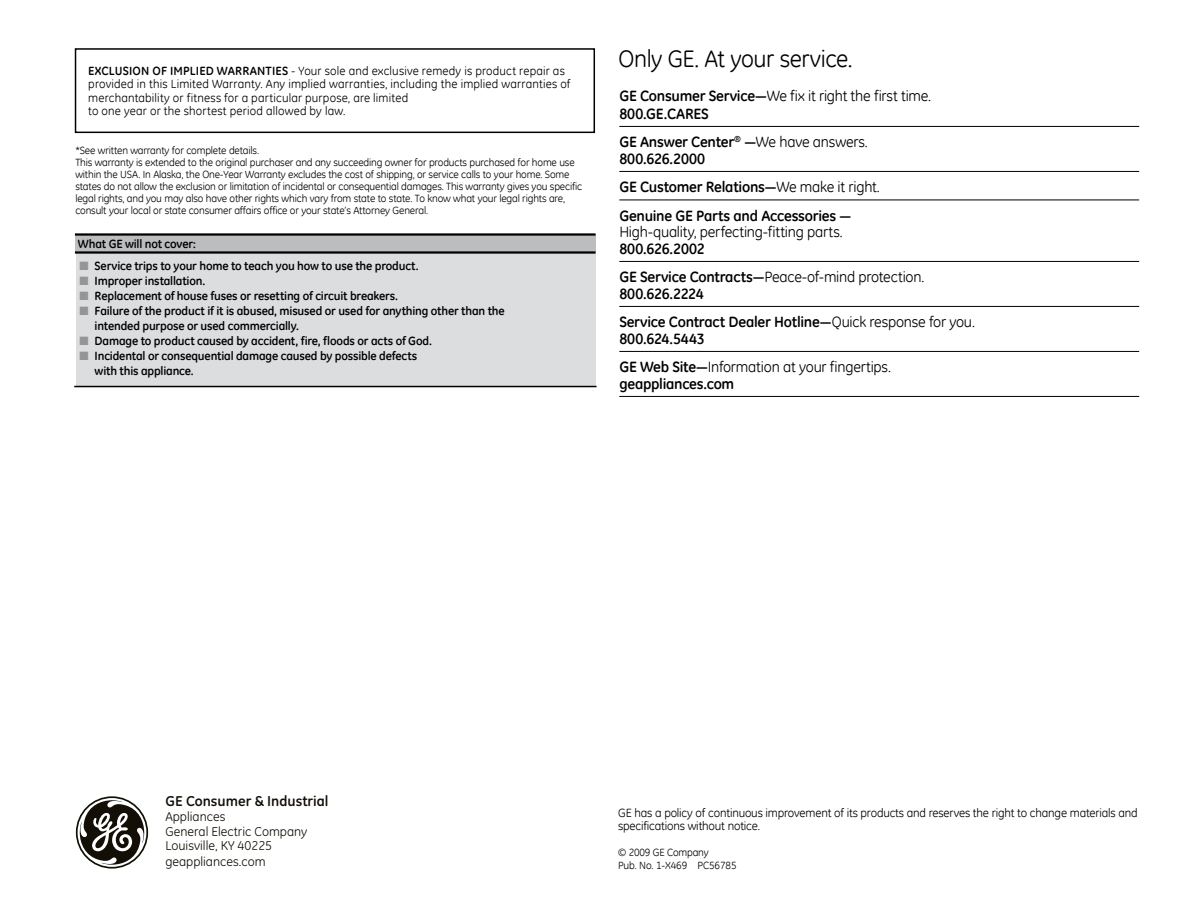
<style>
.page{position:relative;width:1188px;height:918px;background:#fff}
.page>*{position:absolute;margin:0;border:0;box-sizing:border-box;transform-origin:0 0}
.t1{font:24px "GE Inspira";letter-spacing:-.02em;color:#000}
.t2{font:700 15px/28.5px "GE Inspira";letter-spacing:-.015em;color:#000}
.t3{font:15px/28.5px "GE Inspira";letter-spacing:-.015em;color:#000}
.t4{font:700 14.55px "GE Inspira";color:#130f06}
.t5{font:13.05px/14.5px "GE Inspira";color:#130f06}
.t6{font:700 12px/15px "GE Inspira";letter-spacing:-.015em;color:#000}
.t7{font:12px/13.5px "GE Inspira";letter-spacing:.01em;color:#000}
.t8{font:12px/13.5px "GE Inspira";letter-spacing:-.015em;color:#000}
.t9{font:10.5px/12px "GE Inspira";letter-spacing:-.015em;color:#000}
.s1{font-weight:700}
.s2{color:#939598}
.s3{font-weight:400}
</style>
<div class="page">
<svg style="left:76px;top:796px;width:72px;height:73px"></svg>
<div style="left:75px;top:48px;width:520px;height:85px;border:2px solid #000"></div>
<div style="left:76px;top:253px;width:520px;height:133px;background:#dcddde"></div>
<div style="left:75px;top:234px;width:521px;height:18px;background:#bcbdbf"></div>
<hr style="left:75px;top:233px;width:521px;height:3px;background:#000">
<hr style="left:75px;top:251px;width:521px;height:3px;background:#000">
<hr style="left:74px;top:386px;width:523px;height:1px;background:#000">
<hr style="left:619px;top:126px;width:520px;height:1px;background:#000">
<hr style="left:619px;top:171px;width:520px;height:1px;background:#000">
<hr style="left:619px;top:200px;width:520px;height:1px;background:#000">
<hr style="left:619px;top:261px;width:520px;height:1px;background:#000">
<hr style="left:619px;top:306px;width:520px;height:1px;background:#000">
<hr style="left:619px;top:351px;width:520px;height:1px;background:#000">
<hr style="left:619px;top:396px;width:520px;height:1px;background:#000">
<p class="t7" style="left:88px;top:64px;width:484px"><span class="s1">EXCLUSION OF IMPLIED WARRANTIES</span> - Your sole and exclusive remedy is product repair as provided in this Limited Warranty. Any implied warranties, including the implied warranties of merchantability or fitness for a particular purpose, are limited<br>to one year or the shortest period allowed by law.</p>
<p class="t9" style="left:75px;top:144px;width:508px">*See written warranty for complete details.<br>This warranty is extended to the original purchaser and any succeeding owner for products purchased for home use within the USA. In Alaska, the One-Year Warranty excludes the cost of shipping, or service calls to your home. Some states do not allow the exclusion or limitation of incidental or consequential damages. This warranty gives you specific legal rights, and you may also have other rights which vary from state to state. To know what your legal rights are, consult your local or state consumer affairs office or your state’s Attorney General.</p>
<p class="t6" style="left:78px;top:236px;width:119px">What GE will not cover:</p>
<p class="t6" style="left:80px;top:258px;width:341px"><span class="s2">■</span> Service trips to your home to teach you how to use the product.</p>
<p class="t6" style="left:80px;top:273px;width:127px"><span class="s2">■</span> Improper installation.</p>
<p class="t6" style="left:80px;top:288px;width:320px"><span class="s2">■</span> Replacement of house fuses or resetting of circuit breakers.</p>
<p class="t6" style="left:95px;top:303px;width:412px;text-indent:-15px"><span class="s2">■</span> Failure of the product if it is abused, misused or used for anything other than the intended purpose or used commercially.</p>
<p class="t6" style="left:80px;top:333px;width:354px"><span class="s2">■</span> Damage to product caused by accident, fire, floods or acts of God.</p>
<p class="t6" style="left:95px;top:348px;width:324px;text-indent:-15px"><span class="s2">■</span> Incidental or consequential damage caused by possible defects with this appliance.</p>
<h1 class="t1" style="left:619px;top:43px;width:235px">Only GE. At your service.</h1>
<h2 class="t2" style="left:619px;top:86px;width:313px;line-height:18px">GE Consumer Service—<span class="s3">We fix it right the first time.<br></span>800.GE.CARES</h2>
<h2 class="t2" style="left:619px;top:133px;width:250px;line-height:16.5px">GE Answer Center<sup>®</sup> —<span class="s3">We have answers.<br></span>800.626.2000</h2>
<h2 class="t2" style="left:619px;top:172px;width:262px">GE Customer Relations—<span class="s3">We make it right.<br></span>Genuine GE Parts and Accessories —</h2>
<h2 class="t3" style="left:619px;top:217px;width:225px">High-quality, perfecting-fitting parts.</h2>
<h2 class="t2" style="left:619px;top:234px;width:307px">800.626.2002<br>GE Service Contracts—<span class="s3">Peace-of-mind protection.</span></h2>
<h2 class="t2" style="left:619px;top:279px;width:357px">800.626.2224<br>Service Contract Dealer Hotline—<span class="s3">Quick response for you.</span></h2>
<h2 class="t3" style="left:619px;top:324px;width:273px"><span class="s1">800.624.5443<br>GE Web Site—</span>Information at your fingertips.</h2>
<h2 class="t2" style="left:619px;top:369px;width:117px">geappliances.com</h2>
<h3 class="t4" style="left:165px;top:792px;width:165px">GE Consumer &amp; Industrial</h3>
<p class="t5" style="left:165px;top:809px;width:144px">Appliances<br>General Electric Company<br>Louisville, KY 40225</p>
<p class="t5" style="left:165px;top:854px;width:102px">geappliances.com</p>
<p class="t8" style="left:618px;top:806px;width:521px">GE has a policy of continuous improvement of its products and reserves the right to change materials and specifications without notice.</p>
<p class="t9" style="left:618px;top:845px;width:120px;line-height:13.5px">© 2009 GE Company<br>Pub. No. 1-X469 PC56785</p>
</div>
